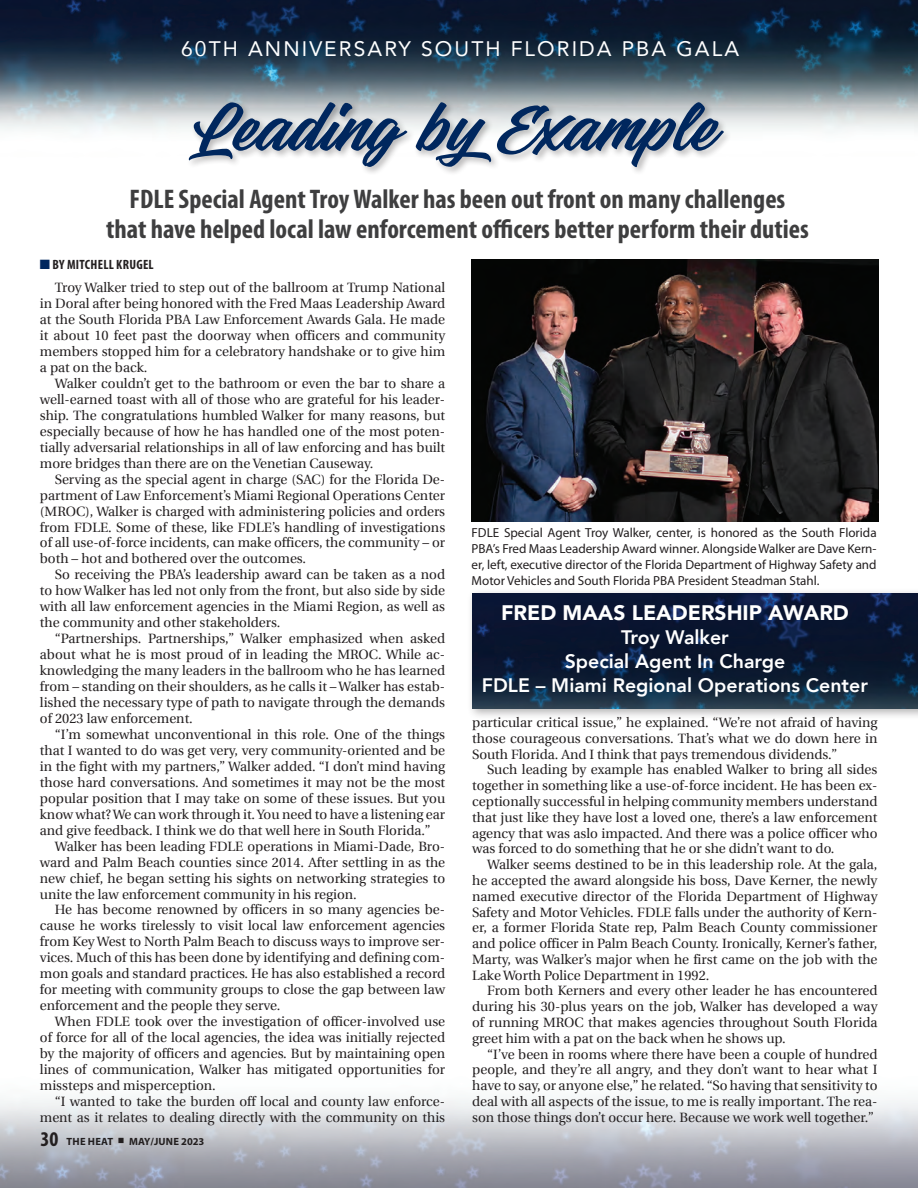
<style>
.page{position:relative;width:918px;height:1188px;background:#fff}
.page>*{position:absolute;margin:0;border:0;box-sizing:border-box;transform-origin:0 0}
.t1{font:64.65px "Galactic Adventure PERSONAL";color:#00275e}
.t2{font:700 condensed 27px/30px "Myriad Pro";color:#3e3e3f;text-align:center}
.t3{font:21px "Avenir";letter-spacing:.1em;color:#fff}
.t4{font:900 21px "Avenir";color:#fff}
.t5{font:800 19.5px/24px "Avenir";color:#fff;text-align:center}
.t6{font:13.5px/15.9px "Utopia";color:#231f20;text-align:justify}
.t7{font:700 condensed 13.5px "Myriad Pro";letter-spacing:.02em;color:#231f20}
.t8{font:13.2px/15.8px "Myriad Pro";letter-spacing:-.005em;color:#231f20;text-align:justify}
.t9{font:700 10.5px "Myriad Pro";letter-spacing:.02em;color:#231f20}
.s1{color:#00275e}
.s2{font-stretch:condensed;font-size:21px}
.s3{font-family:"Minion Pro";font-weight:400;font-size:18px}
</style>
<div class="page">
<img style="left:0;top:0;width:918px;height:132px">
<div style="left:186px;top:100px;width:546px;height:76px;background:#231f20;opacity:.32"></div>
<div style="left:467px;top:588px;width:451px;height:133px;background:#231f20;opacity:.35"></div>
<img style="left:472px;top:593px;width:446px;height:116px">
<img style="left:472px;top:259px;width:406px;height:262px">
<h3 class="t3" style="left:181px;top:32px;width:559px">60TH ANNIVERSARY SOUTH FLORIDA PBA GALA</h3>
<h1 class="t1" style="left:195px;top:67px;width:526px">Leading by Example</h1>
<h2 class="t2" style="left:106px;top:184px;width:704px">FDLE Special Agent Troy Walker has been out front on many challenges that have helped local law enforcement officers better perform their duties</h2>
<p class="t7" style="left:40px;top:257px;width:115px"><span class="s1">■</span> BY MITCHELL KRUGEL</p>
<p class="t6" style="left:40px;top:280px;width:407px;text-indent:15px">Troy Walker tried to step out of the ballroom at Trump National in Doral after being honored with the Fred Maas Leadership Award at the South Florida PBA Law Enforcement Awards Gala. He made it about 10 feet past the doorway when officers and community members stopped him for a celebratory handshake or to give him a pat on the back.</p>
<p class="t6" style="left:40px;top:376px;width:407px;text-indent:15px">Walker couldn’t get to the bathroom or even the bar to share a well-earned toast with all of those who are grateful for his leader&shy;ship. The congratulations humbled Walker for many reasons, but especially because of how he has handled one of the most poten&shy;tially adversarial relationships in all of law enforcing and has built more bridges than there are on the Venetian Causeway.</p>
<p class="t6" style="left:40px;top:471px;width:407px;text-indent:15px">Serving as the special agent in charge (SAC) for the Florida De&shy;partment of Law Enforcement’s Miami Regional Operations Center (MROC), Walker is charged with administering policies and orders from FDLE. Some of these, like FDLE’s handling of investigations of all use-of-force incidents, can make officers, the community – or both – hot and bothered over the outcomes.</p>
<p class="t6" style="left:40px;top:567px;width:407px;text-indent:15px">So receiving the PBA’s leadership award can be taken as a nod to how Walker has led not only from the front, but also side by side with all law enforcement agencies in the Miami Region, as well as the community and other stakeholders.</p>
<p class="t6" style="left:40px;top:631px;width:407px;text-indent:15px">“Partnerships. Partnerships,” Walker emphasized when asked about what he is most proud of in leading the MROC. While ac&shy;knowledging the many leaders in the ballroom who he has learned from – standing on their shoulders, as he calls it – Walker has estab&shy;lished the necessary type of path to navigate through the demands of 2023 law enforcement.</p>
<p class="t6" style="left:40px;top:727px;width:407px;text-indent:15px">“I’m somewhat unconventional in this role. One of the things that I wanted to do was get very, very community-oriented and be in the fight with my partners,” Walker added. “I don’t mind having those hard conversations. And sometimes it may not be the most popular position that I may take on some of these issues. But you know what? We can work through it. You need to have a listening ear and give feedback. I think we do that well here in South Florida.”</p>
<p class="t6" style="left:40px;top:838px;width:407px;text-indent:15px">Walker has been leading FDLE operations in Miami-Dade, Bro&shy;ward and Palm Beach counties since 2014. After settling in as the new chief, he began setting his sights on networking strategies to unite the law enforcement community in his region.</p>
<p class="t6" style="left:40px;top:902px;width:407px;text-indent:15px">He has become renowned by officers in so many agencies be&shy;cause he works tirelessly to visit local law enforcement agencies from Key West to North Palm Beach to discuss ways to improve ser&shy;vices. Much of this has been done by identifying and defining com&shy;mon goals and standard practices. He has also established a record for meeting with community groups to close the gap between law enforcement and the people they serve.</p>
<p class="t6" style="left:40px;top:1014px;width:407px;text-indent:15px">When FDLE took over the investigation of officer-involved use of force for all of the local agencies, the idea was initially rejected by the majority of officers and agencies. But by maintaining open lines of communication, Walker has mitigated opportunities for missteps and misperception.</p>
<p class="t6" style="left:40px;top:1094px;width:407px;text-align:right">“I wanted to take the burden off local and county law enforce&shy;ment as it relates to dealing directly with the community on this</p>
<p class="t9" style="left:41px;top:1135px;width:165px"><span class="s2">30</span> THE HEAT <span class="s3">■</span> MAY/JUNE 2023</p>
<p class="t8" style="left:472px;top:525px;width:407px">FDLE Special Agent Troy Walker, center, is honored as the South Florida PBA’s Fred Maas Leadership Award winner. Alongside Walker are Dave Kern&shy;er, left, executive director of the Florida Department of Highway Safety and Motor Vehicles and South Florida PBA President Steadman Stahl.</p>
<h3 class="t4" style="left:501px;top:595px;width:349px">FRED MAAS LEADERSHIP AWARD</h3>
<h3 class="t5" style="left:482px;top:625px;width:388px">Troy Walker<br>Special Agent In Charge<br>FDLE – Miami Regional Operations Center</h3>
<p class="t6" style="left:472px;top:715px;width:407px">particular critical issue,” he explained. “We’re not afraid of having those courageous conversations. That’s what we do down here in South Florida. And I think that pays tremendous dividends.”</p>
<p class="t6" style="left:472px;top:762px;width:407px;text-indent:15px">Such leading by example has enabled Walker to bring all sides together in something like a use-of-force incident. He has been ex&shy;ceptionally successful in helping community members understand that just like they have lost a loved one, there’s a law enforcement agency that was aslo impacted. And there was a police officer who was forced to do something that he or she didn’t want to do.</p>
<p class="t6" style="left:472px;top:857px;width:407px;text-indent:15px">Walker seems destined to be in this leadership role. At the gala, he accepted the award alongside his boss, Dave Kerner, the newly named executive director of the Florida Department of Highway Safety and Motor Vehicles. FDLE falls under the authority of Kern&shy;er, a former Florida State rep, Palm Beach County commissioner and police officer in Palm Beach County. Ironically, Kerner’s father, Marty, was Walker’s major when he first came on the job with the Lake Worth Police Department in 1992.</p>
<p class="t6" style="left:472px;top:983px;width:407px;text-indent:15px">From both Kerners and every other leader he has encountered during his 30-plus years on the job, Walker has developed a way of running MROC that makes agencies throughout South Florida greet him with a pat on the back when he shows up.</p>
<p class="t6" style="left:472px;top:1046px;width:407px;text-indent:15px">“I’ve been in rooms where there have been a couple of hundred people, and they’re all angry, and they don’t want to hear what I have to say, or anyone else,” he related. “So having that sensitivity to deal with all aspects of the issue, to me is really important. The rea&shy;son those things don’t occur here. Because we work well together.”</p>
</div>
